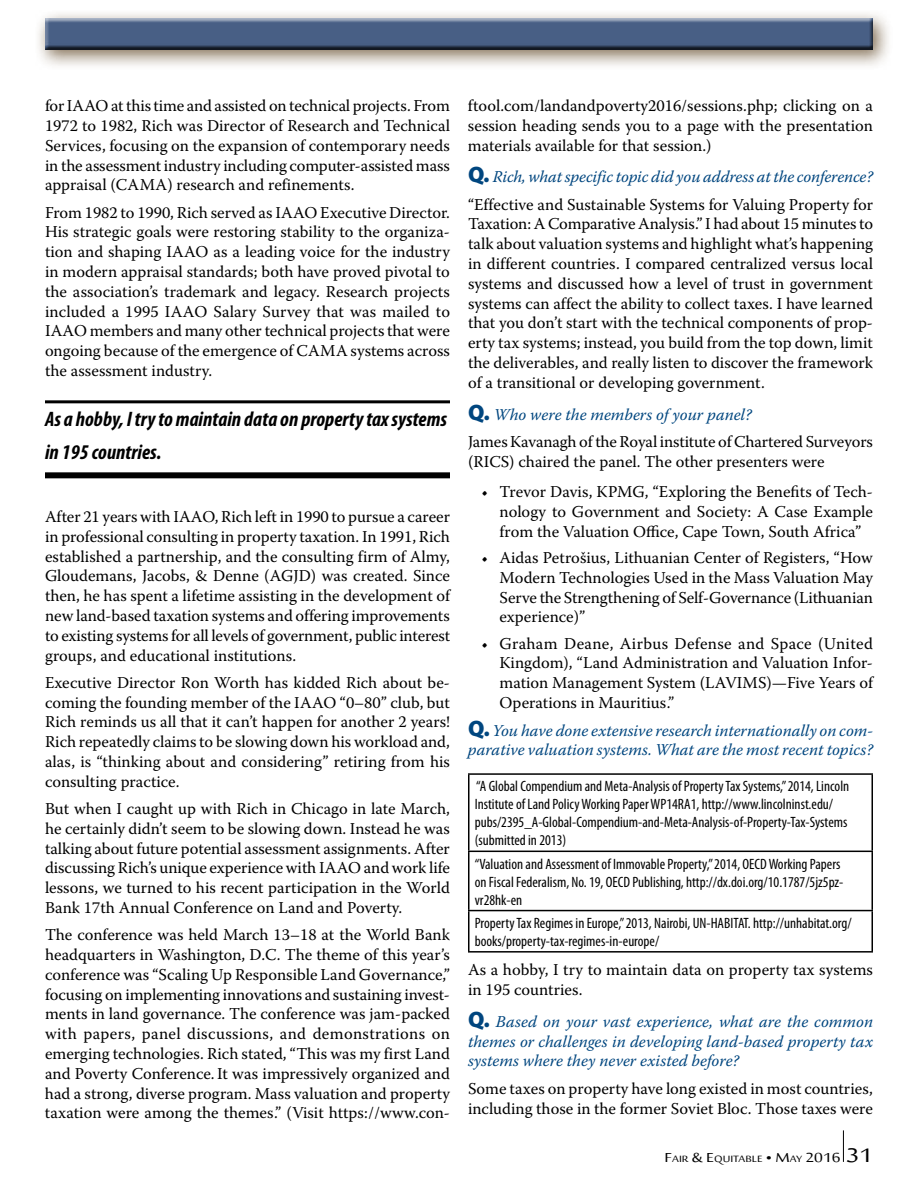
<style>
.page{position:relative;width:918px;height:1188px;background:#fff}
.page>*{position:absolute;margin:0;border:0;box-sizing:border-box;transform-origin:0 0}
.t1{font:italic 700 condensed 21px/33px "Myriad Pro";color:#000}
.t2{font:16.5px/19.8px "Warnock Pro";color:#000;text-align:justify}
.t3{font:italic 16.5px/19.8px "Warnock Pro";color:#00467f}
.t4{font:condensed 15px/18px "Myriad Pro";color:#000}
.t5{font:12.6px "Sakkal Majalla";color:#000;scale:1.2 1}
.s1{font-family:"Myriad Pro";font-weight:900;font-size:22.5px;color:#00467f}
.s2{font-style:italic;color:#00467f}
.s3{font-family:"Myriad Pro";font-weight:900;font-style:normal;font-size:22.5px}
.s4{font-size:18px}
.s5{font-size:27px}
</style>
<div class="page">
<hr style="left:843px;top:1130px;width:1px;height:32px;background:#000">
<div style="left:34px;top:9px;width:859px;height:62px;background:#614827;opacity:.75"></div>
<div style="left:44px;top:15px;width:829px;height:34px;background:#ece9e5"></div>
<div style="left:44px;top:18px;width:829px;height:32px;background:#000;opacity:.75"></div>
<hr style="left:468px;top:775px;width:2px;height:76px;background:#000">
<hr style="left:872px;top:775px;width:1px;height:76px;background:#000">
<hr style="left:468px;top:851px;width:405px;height:1px;background:#000">
<hr style="left:468px;top:852px;width:2px;height:58px;background:#000">
<hr style="left:872px;top:852px;width:1px;height:58px;background:#000">
<hr style="left:468px;top:910px;width:405px;height:1px;background:#000">
<hr style="left:468px;top:911px;width:2px;height:40px;background:#000">
<hr style="left:872px;top:911px;width:1px;height:40px;background:#000">
<hr style="left:468px;top:951px;width:405px;height:2px;background:#000">
<hr style="left:468px;top:773px;width:405px;height:2px;background:#000">
<hr style="left:45px;top:400px;width:405px;height:3px;background:#000">
<div style="left:45px;top:472px;width:405px;height:6px;background:#000"></div>
<p class="t2" style="left:45px;top:96px;width:406px">for IAAO at this time and assisted on technical projects. From 1972 to 1982, Rich was Director of Research and Technical Services, focusing on the expansion of contemporary needs in the assessment industry including computer-assisted mass appraisal (CAMA) research and refinements.</p>
<p class="t2" style="left:45px;top:202px;width:407px">From 1982 to 1990, Rich served as IAAO Executive Director.<br>His strategic goals were restoring stability to the organiza&shy;tion and shaping IAAO as a leading voice for the industry in modern appraisal standards; both have proved pivotal to the association’s trademark and legacy. Research projects included a 1995 IAAO Salary Survey that was mailed to IAAO members and many other technical projects that were ongoing because of the emergence of CAMA systems across the assessment industry.</p>
<p class="t1" style="left:45px;top:403px;width:404px">As a hobby, I try to maintain data on property tax systems in 195 countries.</p>
<p class="t2" style="left:45px;top:506px;width:407px">After 21 years with IAAO, Rich left in 1990 to pursue a career in professional consulting in property taxation. In 1991, Rich established a partnership, and the consulting firm of Almy, Gloudemans, Jacobs, &amp; Denne (AGJD) was created. Since then, he has spent a lifetime assisting in the development of new land-based taxation systems and offering improvements to existing systems for all levels of government, public interest groups, and educational institutions.</p>
<p class="t2" style="left:45px;top:672px;width:407px">Executive Director Ron Worth has kidded Rich about be&shy;coming the founding member of the IAAO “0–80” club, but Rich reminds us all that it can’t happen for another 2 years!<br>Rich repeatedly claims to be slowing down his workload and, alas, is “thinking about and considering” retiring from his consulting practice.</p>
<p class="t2" style="left:45px;top:798px;width:407px">But when I caught up with Rich in Chicago in late March, he certainly didn’t seem to be slowing down. Instead he was talking about future potential assessment assignments. After discussing Rich’s unique experience with IAAO and work life lessons, we turned to his recent participation in the World Bank 17th Annual Conference on Land and Poverty.</p>
<p class="t2" style="left:45px;top:925px;width:407px">The conference was held March 13–18 at the World Bank headquarters in Washington, D.C. The theme of this year’s conference was “Scaling Up Responsible Land Governance,” focusing on implementing innovations and sustaining invest&shy;ments in land governance. The conference was jam-packed with papers, panel discussions, and demonstrations on emerging technologies. Rich stated, “This was my first Land and Poverty Conference.It was impressively organized and had a strong, diverse program. Mass valuation and property taxation were among the themes.” (Visit https://www.con-</p>
<p class="t2" style="left:468px;top:96px;width:407px">ftool.com/landandpoverty2016/sessions.php; clicking on a session heading sends you to a page with the presentation materials available for that session.)</p>
<p class="t2" style="left:468px;top:163px;width:407px;line-height:27.3px"><span class="s1">Q.</span> <span class="s2">Rich, what specific topic did you address at the conference? </span>“Effective and Sustainable Systems for Valuing Property for</p>
<p class="t2" style="left:468px;top:214px;width:407px">Taxation: A Comparative Analysis.” I had about 15 minutes to talk about valuation systems and highlight what’s happening in different countries. I compared centralized versus local systems and discussed how a level of trust in government systems can affect the ability to collect taxes. I have learned that you don’t start with the technical components of prop&shy;erty tax systems; instead, you build from the top down, limit the deliverables, and really listen to discover the framework of a transitional or developing government.</p>
<p class="t2" style="left:468px;top:400px;width:407px;line-height:27.2px"><span class="s1">Q.</span> <span class="s2">Who were the members of your panel?<br></span>James Kavanagh of the Royal institute of Chartered Surveyors</p>
<p class="t2" style="left:468px;top:451px;width:358px">(RICS) chaired the panel. The other presenters were</p>
<p class="t2" style="left:499px;top:481px;width:375px;text-indent:-18px">• Trevor Davis, KPMG, “Exploring the Benefits of Tech&shy;nology to Government and Society: A Case Example from the Valuation Office, Cape Town, South Africa”</p>
<p class="t2" style="left:499px;top:547px;width:375px;text-indent:-18px">• Aidas Petrošius, Lithuanian Center of Registers, “How Modern Technologies Used in the Mass Valuation May Serve the Strengthening of Self-Governance (Lithuanian experience)”</p>
<p class="t2" style="left:499px;top:633px;width:375px;text-indent:-18px">• Graham Deane, Airbus Defense and Space (United Kingdom), “Land Administration and Valuation Infor&shy;mation Management System (LAVIMS)—Five Years of Operations in Mauritius.”</p>
<p class="t3" style="left:468px;top:720px;width:407px"><span class="s3">Q.</span> You have done extensive research internationally on com&shy;parative valuation systems. What are the most recent topics?</p>
<p class="t4" style="left:475px;top:778px;width:376px">“A Global Compendium and Meta-Analysis of Property Tax Systems,” 2014, Lincoln Institute of Land Policy Working Paper WP14RA1, http://www.lincolninst.edu/ pubs/2395_A-Global-Compendium-and-Meta-Analysis-of-Property-Tax-Systems (submitted in 2013)</p>
<p class="t4" style="left:475px;top:855px;width:370px">“Valuation and Assessment of Immovable Property,” 2014, OECD Working Papers on Fiscal Federalism, No. 19, OECD Publishing, http://dx.doi.org/10.1787/5jz5pz&shy;vr28hk-en</p>
<p class="t4" style="left:475px;top:914px;width:378px">Property Tax Regimes in Europe,” 2013, Nairobi, UN-HABITAT. http://unhabitat.org/ books/property-tax-regimes-in-europe/</p>
<p class="t2" style="left:468px;top:960px;width:406px">As a hobby, I try to maintain data on property tax systems in 195 countries.</p>
<p class="t3" style="left:468px;top:1011px;width:407px;text-align:justify"><span class="s3">Q.</span> Based on your vast experience, what are the common themes or challenges in developing land-based property tax systems where they never existed before?</p>
<p class="t2" style="left:468px;top:1078px;width:407px">Some taxes on property have long existed in most countries, including those in the former Soviet Bloc. Those taxes were</p>
<p class="t5" style="left:665px;top:1152px;width:175px"><span class="s4">F</span>air <span class="s4">&amp; E</span>quitable <span class="s4">• M</span>ay <span class="s4">2016</span> <span class="s5">31</span></p>
</div>
